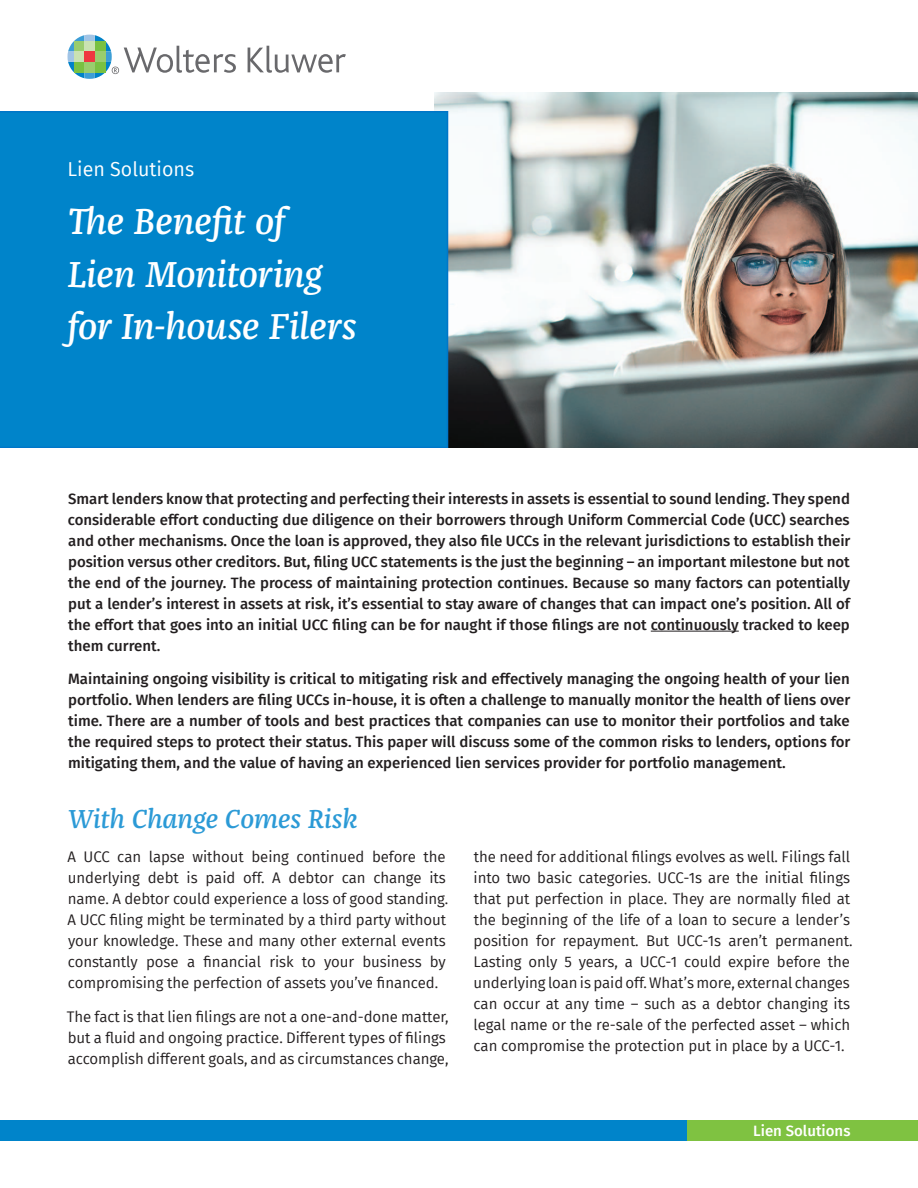
<style>
.page{position:relative;width:918px;height:1188px;background:#fff}
.page>*{position:absolute;margin:0;border:0;box-sizing:border-box;transform-origin:0 0}
.Division{font:italic 500 37.5px/52.5px "Franziska OT";letter-spacing:-.01em;color:#fff}
.t1{font:italic 500 27px "Franziska OT";letter-spacing:-.01em;color:#2b9ad6}
.Body_text{font:19.65px "Fira Sans";color:#fff}
.Intro_final{font:500 15px/21px "Fira Sans";color:#231f20;text-align:justify}
.Body_Text_Final{font:15px/21px "Fira Sans";letter-spacing:-.005em;color:#231f20}
.Body_text-2{font:500 15px "Fira Sans";color:#fff}
</style>
<div class="page">
<img style="left:434px;top:93px;width:484px;height:355px">
<div style="left:0;top:111px;width:448px;height:337px;background:#0084ca"></div>
<div style="left:0;top:1120px;width:918px;height:20px;background:#0084ca"></div>
<div style="left:688px;top:1120px;width:230px;height:20px;background:#7fc241"></div>
<hr style="left:651px;top:631px;width:88px;height:1px;background:#231f20">
<svg style="left:248px;top:46px;width:98px;height:27px"></svg>
<svg style="left:68px;top:35px;width:168px;height:44px"></svg>
<p class="Body_text" style="left:68px;top:154px;width:128px">Lien Solutions</p>
<p class="Division" style="left:68px;top:196px;width:291px">The Benefit of<br>Lien Monitoring for In-house Filers</p>
<p class="Intro_final" style="left:68px;top:488px;width:784px">Smart lenders know that protecting and perfecting their interests in assets is essential to sound lending. They spend considerable effort conducting due diligence on their borrowers through Uniform Commercial Code (UCC) searches and other mechanisms. Once the loan is approved, they also file UCCs in the relevant jurisdictions to establish their position versus other creditors. But, filing UCC statements is the just the beginning – an important milestone but not the end of the journey. The process of maintaining protection continues. Because so many factors can potentially put a lender’s interest in assets at risk, it’s essential to stay aware of changes that can impact one’s position. All of the effort that goes into an initial UCC filing can be for naught if those filings are not continuously tracked to keep them current.</p>
<p class="Intro_final" style="left:68px;top:668px;width:784px">Maintaining ongoing visibility is critical to mitigating risk and effectively managing the ongoing health of your lien portfolio. When lenders are filing UCCs in-house, it is often a challenge to manually monitor the health of liens over time. There are a number of tools and best practices that companies can use to monitor their portfolios and take the required steps to protect their status. This paper will discuss some of the common risks to lenders, options for mitigating them, and the value of having an experienced lien services provider for portfolio management.</p>
<p class="t1" style="left:68px;top:803px;width:292px">With Change Comes Risk</p>
<p class="Body_Text_Final" style="left:67px;top:846px;width:382px">A UCC can lapse without being continued before the underlying debt is paid off. A debtor can change its name. A debtor could experience a loss of good standing.<br>A UCC filing might be terminated by a third party without your knowledge. These and many other external events constantly pose a financial risk to your business by compromising the perfection of assets you’ve financed.</p>
<p class="Body_Text_Final" style="left:67px;top:1006px;width:383px">The fact is that lien filings are not a one-and-done matter, but a fluid and ongoing practice. Different types of filings accomplish different goals, and as circumstances change,</p>
<p class="Body_Text_Final" style="left:474px;top:846px;width:381px">the need for additional filings evolves as well. Filings fall into two basic categories. UCC-1s are the initial filings that put perfection in place. They are normally filed at the beginning of the life of a loan to secure a lender’s position for repayment. But UCC-1s aren’t permanent.<br>Lasting only 5 years, a UCC-1 could expire before the underlying loan is paid off. What’s more, external changes can occur at any time – such as a debtor changing its legal name or the re-sale of the perfected asset – which can compromise the protection put in place by a UCC-1.</p>
<p class="Body_text-2" style="left:753px;top:1119px;width:99px">Lien Solutions</p>
</div>
